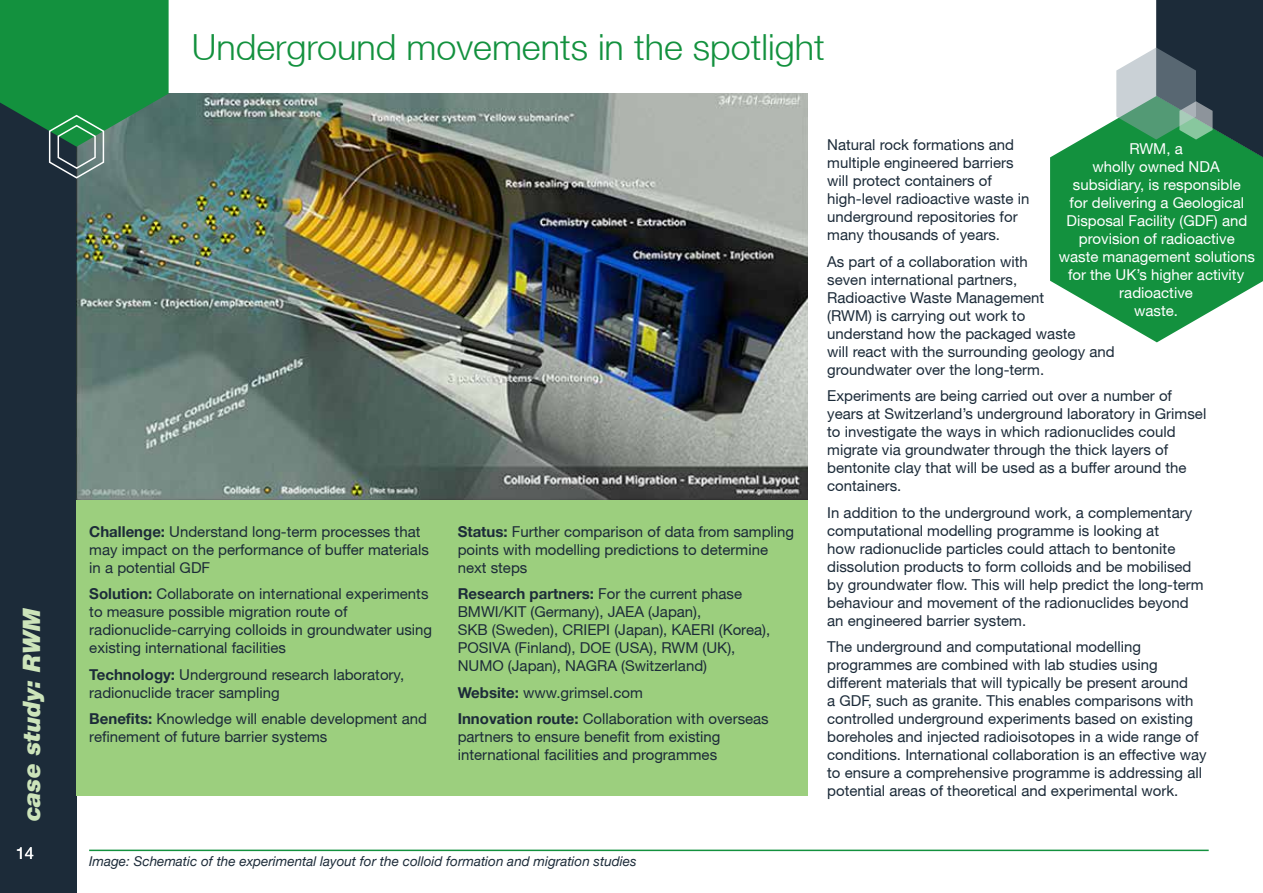
<style>
.page{position:relative;width:1263px;height:893px;background:#fff}
.page>*{position:absolute;margin:0;border:0;box-sizing:border-box;transform-origin:0 0}
.t1{font:300 36px "Helvetica Neue";color:#13913e}
.t2{font:italic 900 24px "Helvetica Neue";color:#cce4ba}
.t3{font:16.5px "Helvetica Neue";color:#fff}
.t4{font:15px/18px "Helvetica Neue";color:#1c2b39}
.t5{font:15px/18px "Helvetica Neue";color:#fff;text-align:center}
.t6{font:italic 13.5px "Helvetica Neue";color:#1c2b39}
.s1{font-weight:700}
</style>
<div class="page">
<div style="left:0;top:0;width:77px;height:893px;background:#1c2b39"></div>
<img style="left:77px;top:94px;width:731px;height:406px">
<div style="left:77px;top:500px;width:731px;height:296px;background:#9ccf7e"></div>
<svg style="left:1050px;top:119px;width:213px;height:223px;fill:#13913e"></svg>
<svg style="left:1116px;top:0;width:147px;height:157px;background:#4e6e68"></svg>
<svg style="left:0;top:0;width:169px;height:179px;background:#25804a"></svg>
<hr style="left:89px;top:850px;width:1120px;height:1px;background:#13913e">
<h2 class="t2" style="left:17px;top:821px;width:215px;rotate:-90deg">case study: RWM</h2>
<p class="t3" style="left:16px;top:843px;width:20px">14</p>
<h1 class="t1" style="left:192px;top:25px;width:634px">Underground movements in the spotlight</h1>
<p class="t4" style="left:89px;top:522px;width:341px"><span class="s1">Challenge:</span> Understand long-term processes that may impact on the performance of buffer materials in a potential GDF</p>
<p class="t4" style="left:89px;top:585px;width:344px"><span class="s1">Solution:</span> Collaborate on international experiments to measure possible migration route of radionuclide-carrying colloids in groundwater using existing international facilities</p>
<p class="t4" style="left:89px;top:665px;width:316px"><span class="s1">Technology:</span> Underground research laboratory, radionuclide tracer sampling</p>
<p class="t4" style="left:89px;top:710px;width:339px"><span class="s1">Benefits:</span> Knowledge will enable development and refinement of future barrier systems</p>
<p class="t4" style="left:458px;top:522px;width:338px"><span class="s1">Status:</span> Further comparison of data from sampling points with modelling predictions to determine next steps</p>
<p class="t4" style="left:458px;top:585px;width:314px"><span class="s1">Research partners:</span> For the current phase BMWI/KIT (Germany), JAEA (Japan),<br>SKB (Sweden), CRIEPI (Japan), KAERI (Korea), POSIVA (Finland), DOE (USA), RWM (UK), NUMO (Japan), NAGRA (Switzerland)</p>
<p class="t4" style="left:458px;top:679px;width:313px;line-height:26.5px"><span class="s1">Website:</span> www.grimsel.com<br><span class="s1">Innovation route:</span> Collaboration with overseas</p>
<p class="t4" style="left:458px;top:728px;width:264px">partners to ensure benefit from existing international facilities and programmes</p>
<p class="t6" style="left:89px;top:853px;width:549px">Image: Schematic of the experimental layout for the colloid formation and migration studies</p>
<p class="t4" style="left:827px;top:136px;width:204px">Natural rock formations and multiple engineered barriers will protect containers of high-level radioactive waste in underground repositories for many thousands of years.</p>
<p class="t4" style="left:827px;top:252px;width:289px">As part of a collaboration with<br>seven international partners,<br>Radioactive Waste Management<br>(RWM) is carrying out work to<br>understand how the packaged waste<br>will react with the surrounding geology and groundwater over the long-term.</p>
<p class="t4" style="left:827px;top:387px;width:381px">Experiments are being carried out over a number of years at Switzerland’s underground laboratory in Grimsel to investigate the ways in which radionuclides could migrate via groundwater through the thick layers of bentonite clay that will be used as a buffer around the containers.</p>
<p class="t4" style="left:827px;top:503px;width:378px">In addition to the underground work, a complementary computational modelling programme is looking at<br>how radionuclide particles could attach to bentonite dissolution products to form colloids and be mobilised by groundwater flow. This will help predict the long-term behaviour and movement of the radionuclides beyond an engineered barrier system.</p>
<p class="t4" style="left:827px;top:638px;width:381px">The underground and computational modelling programmes are combined with lab studies using different materials that will typically be present around<br>a GDF, such as granite. This enables comparisons with controlled underground experiments based on existing boreholes and injected radioisotopes in a wide range of conditions. International collaboration is an effective way to ensure a comprehensive programme is addressing all potential areas of theoretical and experimental work.</p>
<p class="t5" style="left:1059px;top:139px;width:198px">RWM, a<br>wholly owned NDA subsidiary, is responsible<br>for delivering a Geological<br>Disposal Facility (GDF) and provision of radioactive waste management solutions for the UK’s higher activity radioactive<br>waste.</p>
</div>
